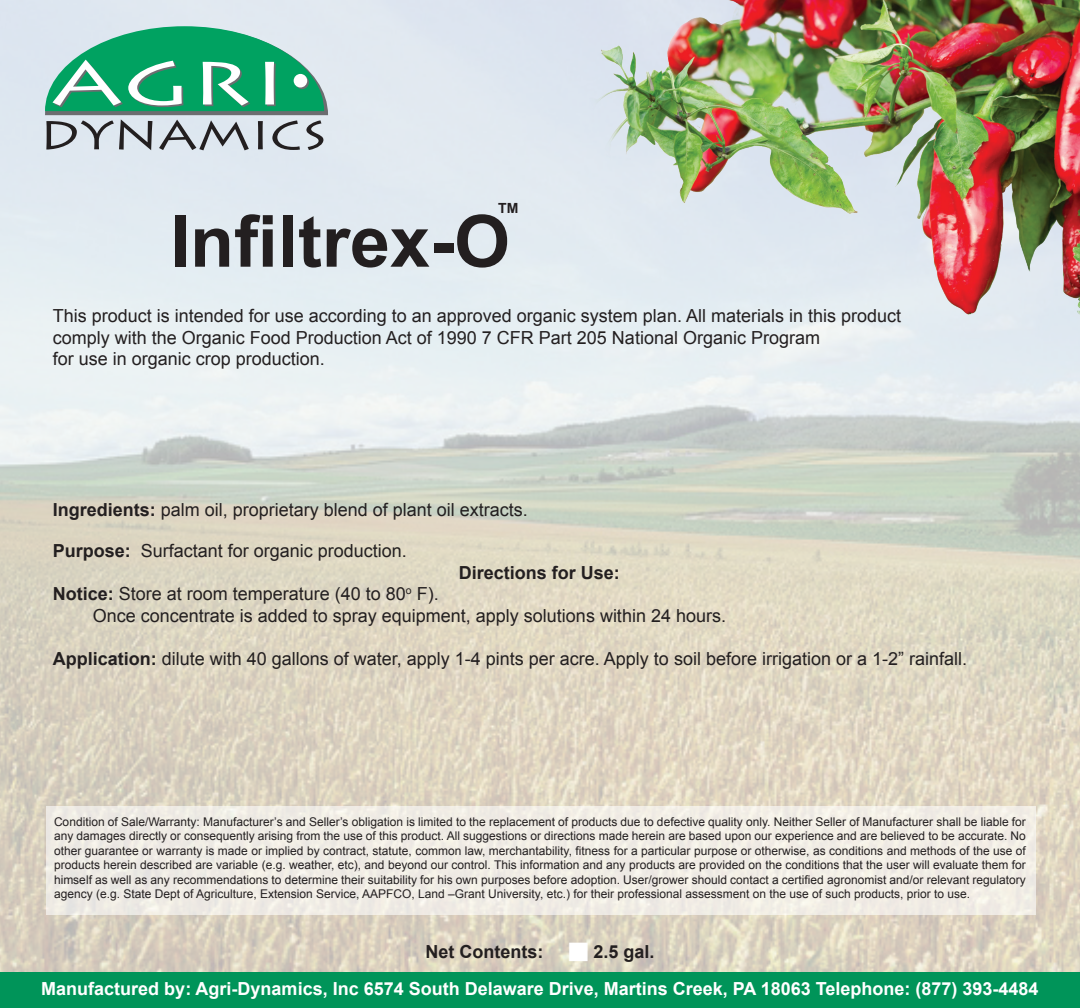
<style>
.page{position:relative;width:1080px;height:1008px;background:#fff}
.page>*{position:absolute;margin:0;border:0;box-sizing:border-box;transform-origin:0 0}
.t1{font:700 72px "Arial";color:#231f20}
.t2{font:18px "Arial";color:#231f20}
.t3{font:700 18px "Arial";color:#fff}
.t4{font:700 18px "Arial";color:#231f20}
.t5{font:700 14px "Arial";color:#231f20}
.t6{font:12px/14.4px "Arial";color:#231f20;text-align:justify}
.s1{font-weight:700}
.s2{color:#fff}
</style>
<div class="page">
<img style="left:0;top:0;width:1080px;height:972px">
<img style="left:589px;top:0;width:491px;height:331px">
<div style="left:0;top:972px;width:1080px;height:36px;background:#009459"></div>
<svg style="left:45px;top:26px;width:283px;height:124px;background:#6fb89f"></svg>
<div style="left:294px;top:74px;width:13px;height:13px;background:#fff;border-radius:50%"></div>
<div style="left:46px;top:806px;width:989px;height:109px;background:#f0ece5"></div>
<p class="t5" style="left:498px;top:199px;width:22px">TM</p>
<p class="t1" style="left:170px;top:193px;width:342px">Infiltrex-O</p>
<p class="t2" style="left:53px;top:304px;width:850px">This product is intended for use according to an approved organic system plan. All materials in this product</p>
<p class="t2" style="left:53px;top:326px;width:769px">comply with the Organic Food Production Act of 1990 7 CFR Part 205 National Organic Program</p>
<p class="t2" style="left:53px;top:347px;width:274px">for use in organic crop production.</p>
<p class="t2" style="left:53px;top:498px;width:477px"><span class="s1">Ingredients:</span> palm oil, proprietary blend of plant oil extracts.</p>
<p class="t2" style="left:53px;top:539px;width:356px"><span class="s1">Purpose:</span> Surfactant for organic production.</p>
<p class="t4" style="left:459px;top:561px;width:163px">Directions for Use:</p>
<p class="t2" style="left:53px;top:582px;width:387px"><span class="s1">Notice:</span> Store at room temperature (40 to 80<sup>o</sup> F).</p>
<p class="t2" style="left:93px;top:604px;width:635px">Once concentrate is added to spray equipment, apply solutions within 24 hours.</p>
<p class="t2" style="left:53px;top:647px;width:916px"><span class="s1">Application:</span> dilute with 40 gallons of water, apply 1-4 pints per acre. Apply to soil before irrigation or a 1-2” rainfall.</p>
<p class="t6" style="left:54px;top:815px;width:974px">Condition of Sale/Warranty: Manufacturer’s and Seller’s obligation is limited to the replacement of products due to defective quality only. Neither Seller of Manufacturer shall be liable for any damages directly or consequently arising from the use of this product. All suggestions or directions made herein are based upon our experience and are believed to be accurate. No other guarantee or warranty is made or implied by contract, statute, common law, merchantability, fitness for a particular purpose or otherwise, as conditions and methods of the use of products herein described are variable (e.g. weather, etc), and beyond our control. This information and any products are provided on the conditions that the user will evaluate them for himself as well as any recommendations to determine their suitability for his own purposes before adoption. User/grower should contact a certified agronomist and/or relevant regulatory agency (e.g. State Dept of Agriculture, Extension Service, AAPFCO, Land –Grant University, etc.) for their professional assessment on the use of such products, prior to use.</p>
<h2 class="t4" style="left:425px;top:940px;width:119px">Net Contents:</h2>
<h2 class="t4" style="left:568px;top:940px;width:88px"><span class="s2">■</span> 2.5 gal.</h2>
<h2 class="t3" style="left:41px;top:977px;width:999px">Manufactured by: Agri-Dynamics, Inc 6574 South Delaware Drive, Martins Creek, PA 18063 Telephone: (877) 393-4484</h2>
</div>
